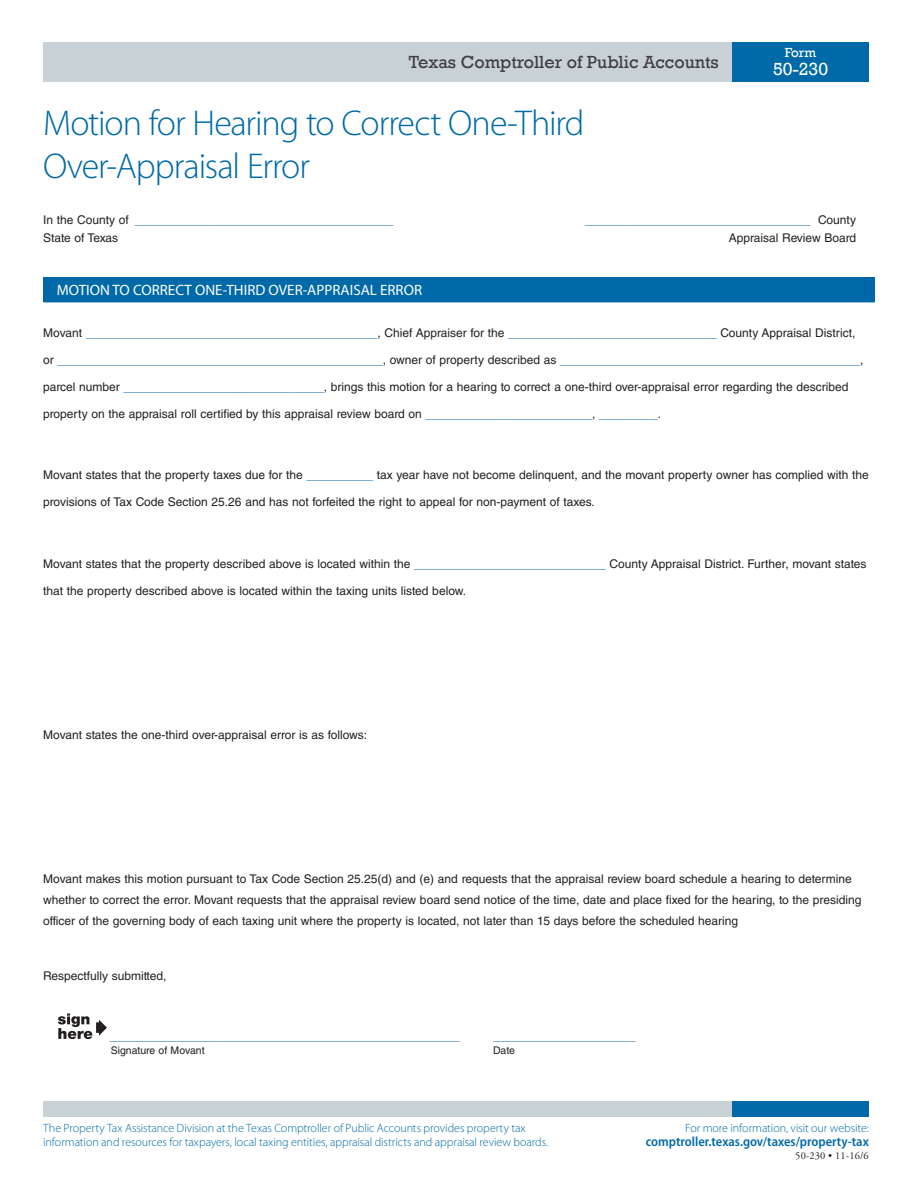
<style>
.page{position:relative;width:918px;height:1188px;background:#fff}
.page>*{position:absolute;margin:0;border:0;box-sizing:border-box;transform-origin:0 0}
.t1{font:300 36px/43.2px "Myriad Pro";letter-spacing:-.03em;color:#006aa8}
.t2{font:18px "Rockwell";color:#3e3e3f}
.t3{font:18px "Rockwell";color:#fff}
.t4{font:15px "Helvetica LT Std";color:#5b94c6}
.t5{font:15px "Myriad Pro";color:#fff}
.t6{font:600 semi-condensed 13.5px "Myriad Pro";color:#006aa8}
.t7{font:13.5px "Rockwell";color:#fff}
.t8{font:12px/21px "Helvetica LT Std";color:#231f20}
.t9{font:300 12px/14.4px "Myriad Pro";letter-spacing:-.005em;color:#006aa8}
.t10{font:10.5px "Helvetica LT Std";color:#231f20}
.t11{font:10.5px "Adobe Garamond Pro";letter-spacing:.01em;color:#231f20}
.s1{font-size:12px;color:#231f20}
.s2{font-size:15px;color:#5b94c6}
</style>
<div class="page">
<div style="left:43px;top:1102px;width:689px;height:15px;background:#c8d1d5"></div>
<div style="left:732px;top:1102px;width:137px;height:15px;background:#006aa8"></div>
<div style="left:43px;top:42px;width:689px;height:39px;background:#c8d1d5"></div>
<div style="left:732px;top:42px;width:137px;height:39px;background:#006aa8"></div>
<div style="left:43px;top:277px;width:832px;height:25px;background:#0068a9"></div>
<hr style="left:43px;top:302px;width:832px;height:1px;background:#0068a9">
<svg style="left:96px;top:1022px;width:3px;height:11px"></svg>
<svg style="left:99px;top:1020px;width:8px;height:16px"></svg>
<svg style="left:58px;top:1014px;width:34px;height:25px"></svg>
<h2 class="t2" style="left:409px;top:51px;width:311px">Texas Comptroller of Public Accounts</h2>
<p class="t7" style="left:785px;top:45px;width:33px">Form</p>
<h2 class="t3" style="left:773px;top:59px;width:57px">50-230</h2>
<h1 class="t1" style="left:43px;top:102px;width:543px">Motion for Hearing to Correct One-Third<br>Over-Appraisal Error</h1>
<p class="t4" style="left:43px;top:210px;width:352px"><span class="s1">In the County of</span> _______________________________</p>
<p class="t4" style="left:585px;top:210px;width:272px">___________________________ <span class="s1">County</span></p>
<p class="t8" style="left:43px;top:228px;width:77px">State of Texas</p>
<p class="t8" style="left:729px;top:228px;width:129px">Appraisal Review Board</p>
<h2 class="t5" style="left:57px;top:281px;width:367px">MOTION TO CORRECT ONE-THIRD OVER-APPRAISAL ERROR</h2>
<p class="t4" style="left:43px;top:323px;width:675px"><span class="s1">Movant</span> ___________________________________<span class="s1">, Chief Appraiser for the</span> _________________________</p>
<p class="t8" style="left:720px;top:322px;width:136px">County Appraisal District,</p>
<p class="t4" style="left:43px;top:350px;width:822px"><span class="s1">or</span> _______________________________________<span class="s1">, owner of property described as</span> ____________________________________<span class="s1">,</span></p>
<p class="t4" style="left:43px;top:377px;width:282px"><span class="s1">parcel number</span> ________________________</p>
<p class="t8" style="left:324px;top:376px;width:526px">, brings this motion for a hearing to correct a one-third over-appraisal error regarding the described</p>
<p class="t8" style="left:43px;top:403px;width:619px">property on the appraisal roll certified by this appraisal review board on <span class="s2">____________________</span>, <span class="s2">_______</span>.</p>
<p class="t8" style="left:43px;top:464px;width:827px">Movant states that the property taxes due for the <span class="s2">________</span> tax year have not become delinquent, and the movant property owner has complied with the</p>
<p class="t8" style="left:43px;top:491px;width:553px">provisions of Tax Code Section 25.26 and has not forfeited the right to appeal for non-payment of taxes.</p>
<p class="t8" style="left:43px;top:553px;width:825px">Movant states that the property described above is located within the <span class="s2">_______________________</span> County Appraisal District. Further, movant states</p>
<p class="t8" style="left:43px;top:580px;width:424px">that the property described above is located within the taxing units listed below.</p>
<p class="t8" style="left:43px;top:725px;width:326px">Movant states the one-third over-appraisal error is as follows:</p>
<p class="t8" style="left:43px;top:868px;width:820px">Movant makes this motion pursuant to Tax Code Section 25.25(d) and (e) and requests that the appraisal review board schedule a hearing to determine whether to correct the error. Movant requests that the appraisal review board send notice of the time, date and place fixed for the hearing, to the presiding officer of the governing body of each taxing unit where the property is located, not later than 15 days before the scheduled hearing</p>
<p class="t8" style="left:43px;top:965px;width:125px">Respectfully submitted,</p>
<p class="t4" style="left:110px;top:1026px;width:352px">__________________________________________</p>
<p class="t4" style="left:494px;top:1026px;width:143px">_________________</p>
<p class="t10" style="left:111px;top:1044px;width:95px">Signature of Movant</p>
<p class="t10" style="left:493px;top:1044px;width:23px">Date</p>
<p class="t9" style="left:43px;top:1121px;width:507px">The Property Tax Assistance Division at the Texas Comptroller of Public Accounts provides property tax information and resources for taxpayers, local taxing entities, appraisal districts and appraisal review boards.</p>
<p class="t9" style="left:685px;top:1121px;width:185px">For more information, visit our website:</p>
<p class="t6" style="left:646px;top:1134px;width:224px">comptroller.texas.gov/taxes/property-tax</p>
<p class="t11" style="left:795px;top:1149px;width:75px">50-230 • 11-16/6</p>
</div>
